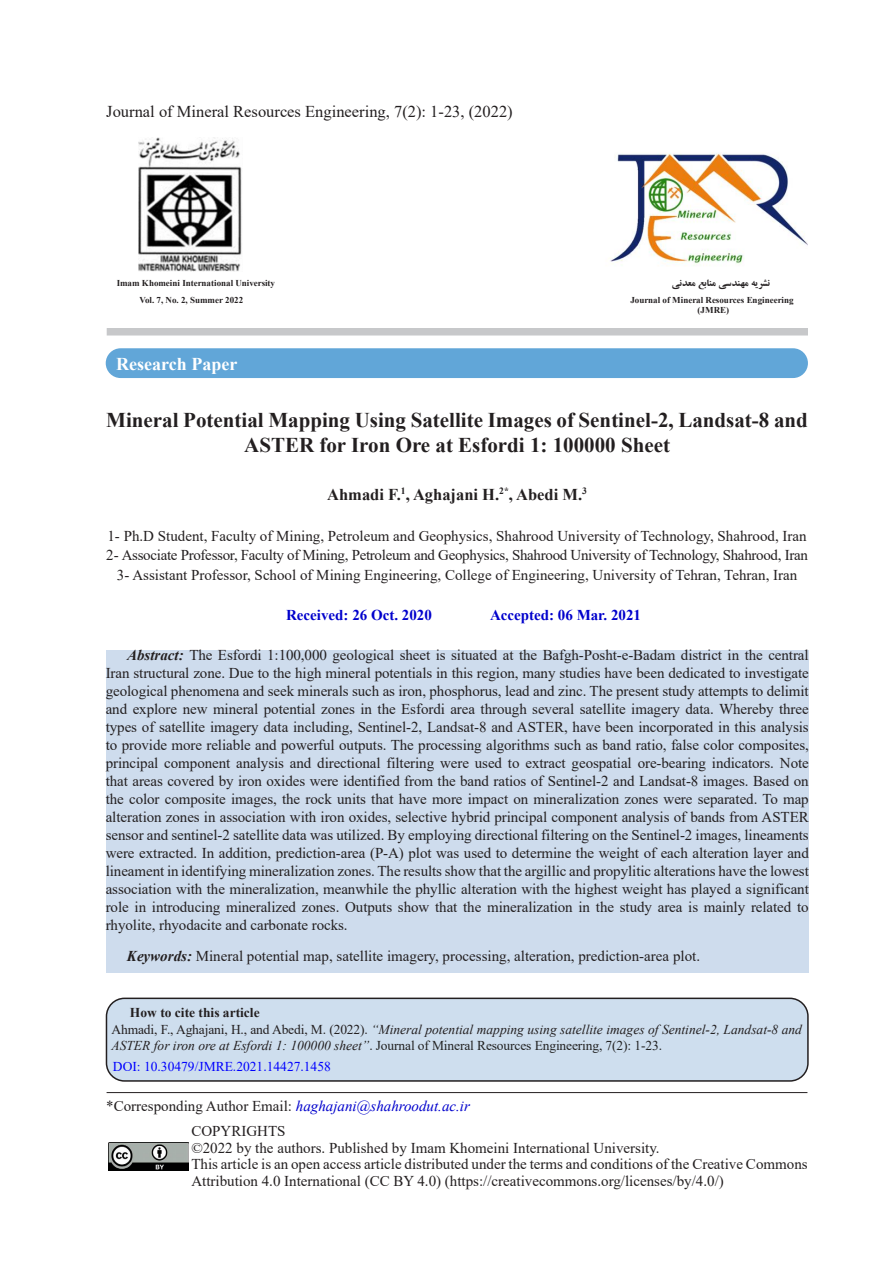
<style>
.page{position:relative;width:893px;height:1263px;background:#fff}
.page>*{position:absolute;margin:0;border:0;box-sizing:border-box;transform-origin:0 0}
.عنوان_مقاله{font:700 21px/25.2px "Times New Roman";color:#231f20;text-align:center}
.t1{font:700 18px "Times New Roman";color:#fff}
.متن_اصلی{font:16.5px "Times New Roman";color:#231f20}
.نام_نویسندگان{font:700 16.5px "Times New Roman";color:#231f20}
.چکیده{font:15px/18px "Times New Roman";color:#231f20;text-align:justify}
.متن_اصلی-2{font:15px/16.5px "Times New Roman";color:#231f20}
.چکیده-2{font:15px "Times New Roman";letter-spacing:-.02em;color:#231f20}
.چکیده_و_کلمات_کلیدی{font:15px "Times New Roman";color:#231f20}
.تاریخ_دریافت{font:700 15px "Times New Roman";color:#00c}
.متن_اصلی-3{font:italic 13.5px/16.5px "Times New Roman";color:#231f20}
.t2{font:13.5px "Times New Roman";color:#00f}
.متن_اصلی-4{font:700 13.5px "Times New Roman";color:#231f20}
.t3{font:700 10.5px "B Zar";color:#231f20}
.t4{font:700 9px/10.5px "Times New Roman";color:#231f20;text-align:center}
.s1{font-weight:700;font-style:italic}
.s2{font-style:normal}
.s3{color:#222}
.s4{font-style:normal;color:#222}
.s5{font-style:italic;color:#00c}
</style>
<div class="page">
<div style="left:107px;top:328px;width:701px;height:7px;background:#c7c8ca"></div>
<img style="left:139px;top:137px;width:103px;height:135px">
<img style="left:610px;top:153px;width:198px;height:113px">
<div style="left:106px;top:348px;width:702px;height:30px;background:#61a6d8;border-radius:15px"></div>
<hr style="left:107px;top:1092px;width:700px;height:1px;background:#231f20">
<img style="left:109px;top:1143px;width:79px;height:28px">
<div style="left:106px;top:998px;width:702px;height:83px;background:#cedeee;border-radius:18px"></div>
<div style="left:106px;top:997px;width:703px;height:85px;border:2px solid #231f20;border-radius:18px"></div>
<div style="left:106px;top:650px;width:703px;height:322px;background:#cedced"></div>
<p class="متن_اصلی" style="left:106px;top:100px;width:408px">Journal of Mineral Resources Engineering : (2)7, 1-23, )2022(</p>
<p class="t4" style="left:117px;top:278px;width:160px">Imam Khomeini International University</p>
<p class="t4" style="left:139px;top:295px;width:105px">Vol. 7, No. 2, Summer 2022</p>
<p class="t1" style="left:116px;top:351px;width:123px">Research Paper</p>
<p class="t3" style="left:672px;top:276px;width:100px">ی دن عمع یمن ا ب دس نشريهمهن</p>
<p class="t4" style="left:630px;top:294px;width:165px">Journal of Mineral Resources Engineering (JMRE(</p>
<p class="عنوان_مقاله" style="left:106px;top:407px;width:703px">Mineral Potential Mapping Using Satellite Images of Sentinel-2, Landsat-8 and<br>ASTER for Iron Ore at Esfordi 1: 100000 Sheet</p>
<p class="نام_نویسندگان" style="left:327px;top:482px;width:261px">Ahmadi F.<sup>1</sup> Aghajani H ,<sup>*</sup>. <sup>2</sup> Abedi M.<sup>3</sup></p>
<p class="نام_نویسندگان" style="left:406px;top:482px;width:6px">,</p>
<p class="چکیده" style="left:107px;top:526px;width:701px">1- Ph D. Student, Faculty of Mining, Petroleum and Geophysics, Shahrood University of Technology, Shahrood, Iran</p>
<p class="چکیده-2" style="left:106px;top:545px;width:703px">2- Associate Professor, Faculty of Mining, Petroleum and Geophysics, Shahrood University of Technology, Shahrood, Iran</p>
<p class="چکیده" style="left:117px;top:565px;width:682px">3- Assistant Professor, School of Mining Engineering, College of Engineering, University of Tehran, Tehran, Iran</p>
<p class="تاریخ_دریافت" style="left:286px;top:604px;width:147px">Received: 26 Oct. 2020</p>
<p class="تاریخ_دریافت" style="left:490px;top:604px;width:153px">Accepted: 06 Mar. 2021</p>
<p class="چکیده" style="left:106px;top:646px;width:705px;text-indent:21px"><span class="s1">Abstract:</span> The Esfordi 1:100,000 geological sheet is situated at the Bafgh-Posht -e- Badam district in the central Iran structural zone. Due to the high mineral potentials in this region, many studies have been dedicated to investigate geological phenomena and seek minerals such as iron, phosphorus, lead and zinc. The present study attempts to delimit and explore new mineral potential zones in the Esfordi area through several satellite imagery data. Whereby three types of satellite imagery data including, Sentinel-2, Landsat-8 and ASTER, have been incorporated in this analysis to provide more reliable and powerful outputs. The processing algorithms such as band ratio, false color composites, principal component analysis and directional filtering were used to extract geospatial ore-bearing indicators. Note that areas covered by iron oxides were identified from the band ratios of Sentinel-2 and Landsat-8 images. Based on the color composite images, the rock units that have more impact on mineralization zones were separated. To map alteration zones in association with iron oxides, selective hybrid principal component analysis of bands from ASTER sensor and sentinel-2 satellite data was utilized. By employing directional filtering on the Sentinel-2 images, lineaments were extracted. In addition, prediction-area ( A-P ) plot was used to determine the weight of each alteration layer and lineament in identifying mineralization zones. The results show that the argillic and propylitic alterations have the lowest association with the mineralization, meanwhile the phyllic alteration with the highest weight has played a significant role in introducing mineralized zones. Outputs show that the mineralization in the study area is mainly related to rhyolite, rhyodacite and carbonate rocks.</p>
<p class="چکیده_و_کلمات_کلیدی" style="left:127px;top:945px;width:575px"><span class="s1">Keywords:</span> Mineral potential map, satellite imagery, processing, alteration, prediction-area plot.</p>
<p class="متن_اصلی-4" style="left:130px;top:1003px;width:131px">How to cite this article</p>
<p class="متن_اصلی-3" style="left:111px;top:1021px;width:692px"><span class="s2">Ahmadi F, ., Aghajani H, ., and Abedi M, (. 2022</span> <span class="s3">“</span><span class="s2">. )</span> Mineral potential mapping using satellite images of Sentinel-2, Landsat-8 and<br>ASTER for iron ore at Esfordi 1: 100000 sheet <span class="s4">.</span><span class="s3">”</span> <span class="s4">Journal of Mineral Resources Engineering : (2)7, 1-23.</span></p>
<p class="t2" style="left:113px;top:1057px;width:219px">DOI: 10.30479/JMRE.2021.14427.1458</p>
<p class="متن_اصلی-2" style="left:106px;top:1097px;width:365px">*Corresponding Author Email: <span class="s5">haghajani@shahroodut.ac i r.</span></p>
<p class="متن_اصلی-2" style="left:191px;top:1122px;width:96px">COPYRIGHTS</p>
<p class="متن_اصلی-2" style="left:191px;top:1139px;width:470px">©2022 by the authors. Published by Imam Khomeini International University.</p>
<p class="متن_اصلی-2" style="left:191px;top:1155px;width:618px">This article is an open access article distributed under the terms and conditions of the Creative Commons<br>Attribution 4.0 International (CC BY 4.0) (https://creativecommons.org/licenses/by/4.0/(</p>
</div>
